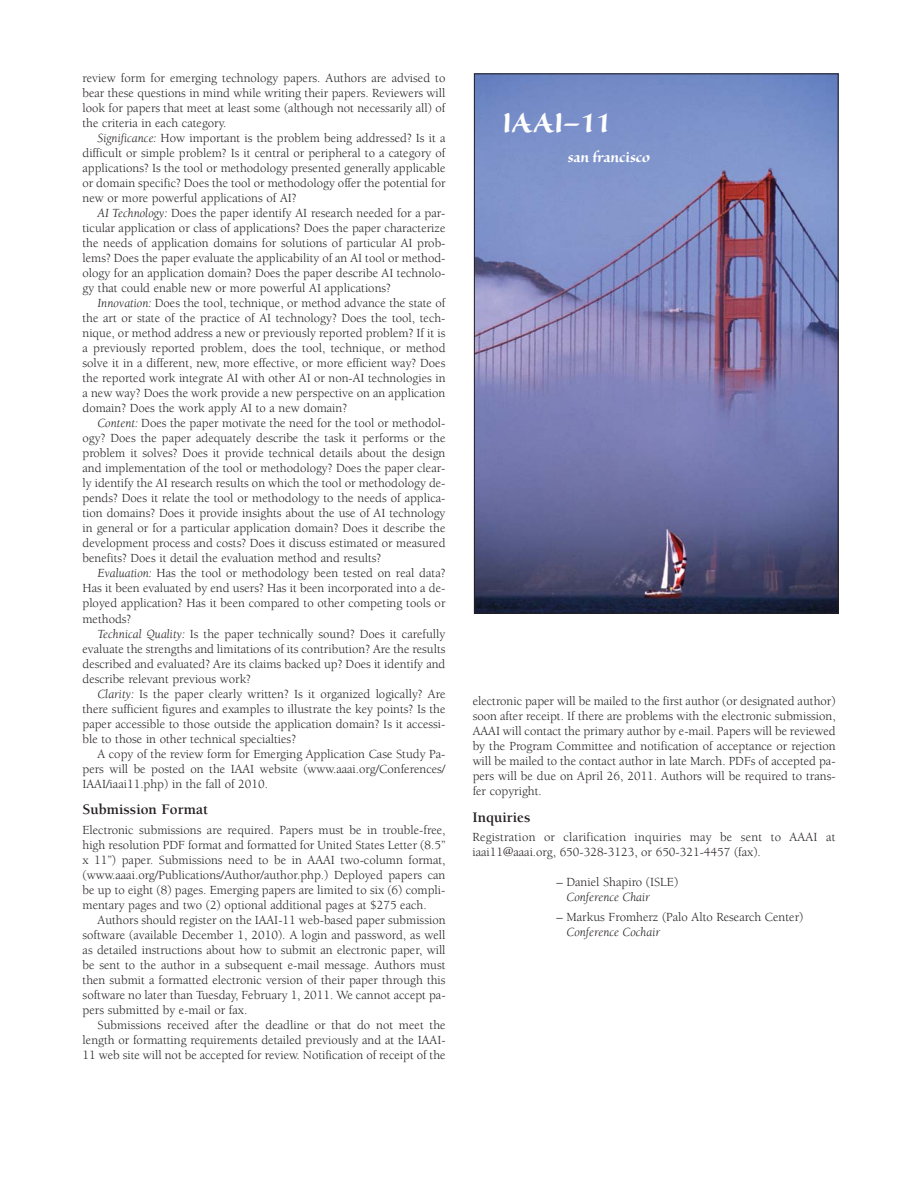
<style>
.page{position:relative;width:918px;height:1188px;background:#fff}
.page>*{position:absolute;margin:0;border:0;box-sizing:border-box;transform-origin:0 0}
.t1{font:36px "Sanvito Pro Bold Disp";color:#fff}
.t2{font:18px "Sanvito Pro Bold Disp";color:#fff}
.t3{font:700 15px "Berkeley Std";color:#231f20}
.t4{font:12.75px/15px "Berkeley Std";color:#231f20;text-align:justify}
.t5{font:italic 12.75px "Berkeley Std";color:#231f20}
.s1{font-style:italic}
</style>
<div class="page">
<img style="left:476px;top:76px;width:361px;height:536px">
<p class="t4" style="left:82px;top:72px;width:365px">review form for emerging technology papers. Authors are advised to bear these questions in mind while writing their papers. Reviewers will look for papers that meet at least some (although not necessarily all) of the criteria in each category.</p>
<p class="t4" style="left:82px;top:132px;width:365px;text-indent:15px"><span class="s1">Significance:</span> How important is the problem being addressed? Is it a difficult or simple problem? Is it central or peripheral to a category of applications? Is the tool or methodology presented generally applicable or domain specific? Does the tool or methodology offer the potential for new or more powerful applications of AI?</p>
<p class="t4" style="left:82px;top:207px;width:365px;text-indent:15px"><span class="s1">AI Technology:</span> Does the paper identify AI research needed for a par&shy;ticular application or class of applications? Does the paper characterize the needs of application domains for solutions of particular AI prob&shy;lems? Does the paper evaluate the applicability of an AI tool or method&shy;ology for an application domain? Does the paper describe AI technolo&shy;gy that could enable new or more powerful AI applications?</p>
<p class="t4" style="left:82px;top:297px;width:365px;text-indent:15px"><span class="s1">Innovation:</span> Does the tool, technique, or method advance the state of the art or state of the practice of AI technology? Does the tool, tech&shy;nique, or method address a new or previously reported problem? If it is a previously reported problem, does the tool, technique, or method solve it in a different, new, more effective, or more efficient way? Does the reported work integrate AI with other AI or non-AI technologies in a new way? Does the work provide a new perspective on an application domain? Does the work apply AI to a new domain?</p>
<p class="t4" style="left:83px;top:417px;width:365px;text-indent:15px"><span class="s1">Content:</span> Does the paper motivate the need for the tool or methodol&shy;ogy? Does the paper adequately describe the task it performs or the problem it solves? Does it provide technical details about the design and implementation of the tool or methodology? Does the paper clear&shy;ly identify the AI research results on which the tool or methodology de&shy;pends? Does it relate the tool or methodology to the needs of applica&shy;tion domains? Does it provide insights about the use of AI technology in general or for a particular application domain? Does it describe the development process and costs? Does it discuss estimated or measured benefits? Does it detail the evaluation method and results?</p>
<p class="t4" style="left:83px;top:567px;width:365px;text-indent:15px"><span class="s1">Evaluation:</span> Has the tool or methodology been tested on real data?<br>Has it been evaluated by end users? Has it been incorporated into a de&shy;ployed application? Has it been compared to other competing tools or methods?</p>
<p class="t4" style="left:83px;top:627px;width:365px;text-indent:15px"><span class="s1">Technical Quality:</span> Is the paper technically sound? Does it carefully evaluate the strengths and limitations of its contribution? Are the results described and evaluated? Are its claims backed up? Does it identify and describe relevant previous work?</p>
<p class="t4" style="left:83px;top:687px;width:365px;text-indent:15px"><span class="s1">Clarity:</span> Is the paper clearly written? Is it organized logically? Are there sufficient figures and examples to illustrate the key points? Is the paper accessible to those outside the application domain? Is it accessi&shy;ble to those in other technical specialties?</p>
<p class="t4" style="left:83px;top:747px;width:365px;text-indent:15px">A copy of the review form for Emerging Application Case Study Pa&shy;pers will be posted on the IAAI website (www.aaai.org/Conferences/ IAAI/iaai11.php) in the fall of 2010.</p>
<p class="t3" style="left:82px;top:804px;width:127px">Submission Format</p>
<p class="t4" style="left:82px;top:823px;width:365px">Electronic submissions are required. Papers must be in trouble-free, high resolution PDF format and formatted for United States Letter (8.5” x 11”) paper. Submissions need to be in AAAI two-column format, (www.aaai.org/Publications/Author/author.php.) Deployed papers can be up to eight (8) pages. Emerging papers are limited to six (6) compli&shy;mentary pages and two (2) optional additional pages at $275 each.</p>
<p class="t4" style="left:83px;top:913px;width:365px;text-indent:15px">Authors should register on the IAAI-11 web-based paper submission software (available December 1, 2010). A login and password, as well as detailed instructions about how to submit an electronic paper, will be sent to the author in a subsequent e-mail message. Authors must then submit a formatted electronic version of their paper through this software no later than Tuesday, February 1, 2011. We cannot accept pa&shy;pers submitted by e-mail or fax.</p>
<p class="t4" style="left:83px;top:1018px;width:365px;text-indent:15px">Submissions received after the deadline or that do not meet the length or formatting requirements detailed previously and at the IAAI-11 web site will not be accepted for review. Notification of receipt of the</p>
<h1 class="t1" style="left:502px;top:99px;width:110px">IAAI–11</h1>
<h2 class="t2" style="left:568px;top:145px;width:84px">san francisco</h2>
<p class="t4" style="left:473px;top:694px;width:364px">electronic paper will be mailed to the first author (or designated author) soon after receipt. If there are problems with the electronic submission, AAAI will contact the primary author by e-mail. Papers will be reviewed by the Program Committee and notification of acceptance or rejection will be mailed to the contact author in late March. PDFs of accepted pa&shy;pers will be due on April 26, 2011. Authors will be required to trans&shy;fer copyright.</p>
<p class="t3" style="left:472px;top:811px;width:60px">Inquiries</p>
<p class="t4" style="left:472px;top:831px;width:365px">Registration or clarification inquiries may be sent to AAAI at iaai11@aaai.org, 650-328-3123, or 650-321-4457 (fax).</p>
<p class="t4" style="left:556px;top:876px;width:123px">– Daniel Shapiro (ISLE)</p>
<p class="t5" style="left:567px;top:892px;width:85px">Conference Chair</p>
<p class="t4" style="left:556px;top:910px;width:248px">– Markus Fromherz (Palo Alto Research Center)</p>
<p class="t5" style="left:567px;top:927px;width:95px">Conference Cochair</p>
</div>
